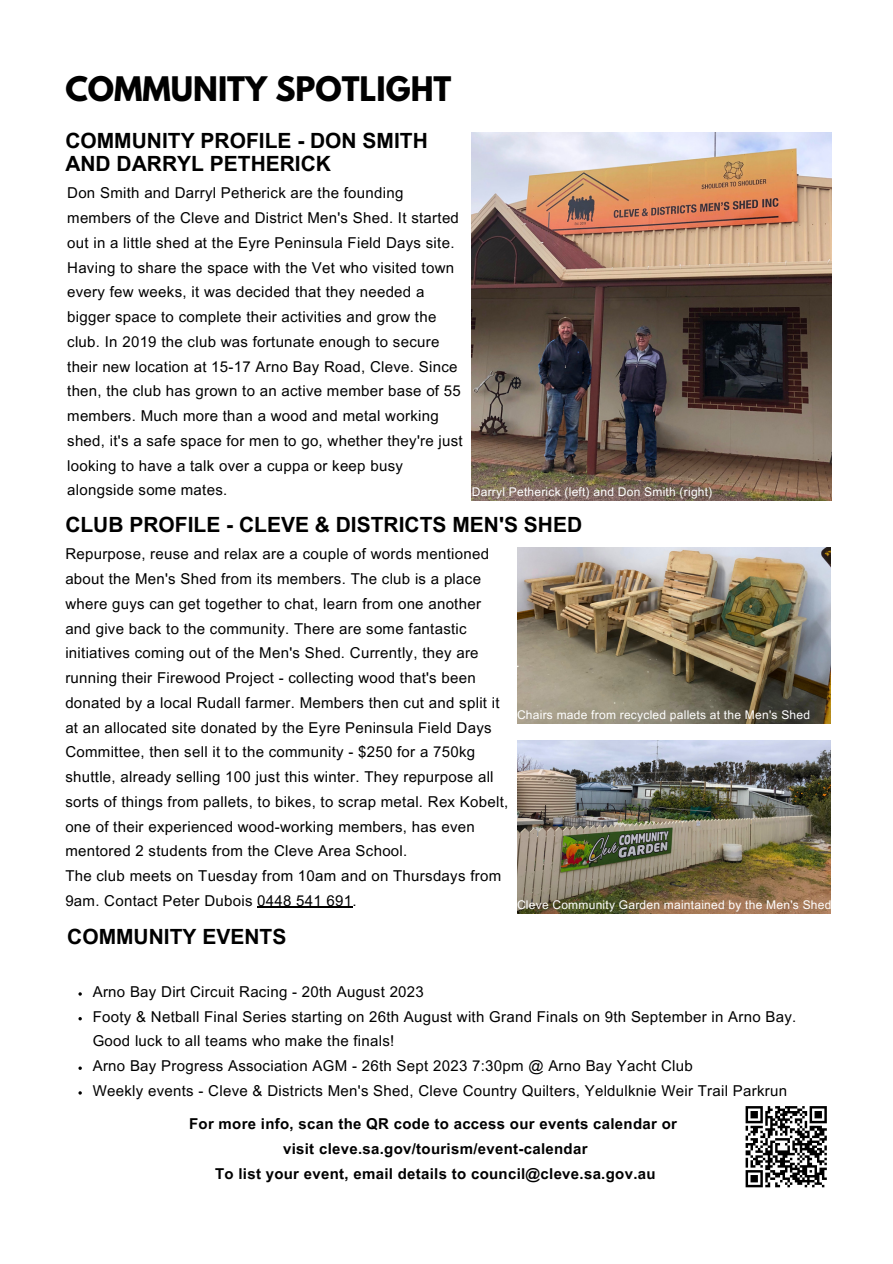
<style>
.page{position:relative;width:893px;height:1264px;background:#fff}
.page>*{position:absolute;margin:0;border:0;box-sizing:border-box;transform-origin:0 0}
.t1{font:700 30px "League Spartan";color:#000}
.t2{font:700 21px/22.5px "Arial MT Pro";color:#000}
.t3{font:15px/24.8px "Arial MT Pro";letter-spacing:.02em;color:#000}
.t4{font:700 15px "Arial MT Pro";letter-spacing:.02em;color:#000}
.t5{font:12px "Arial MT Pro";letter-spacing:.02em;color:#fff}
</style>
<div class="page">
<svg style="left:745px;top:1106px;width:82px;height:82px"></svg>
<img style="left:472px;top:132px;width:359px;height:368px">
<svg style="left:78px;top:1017px;width:4px;height:3px"></svg>
<img style="left:517px;top:547px;width:313px;height:176px">
<img style="left:517px;top:740px;width:313px;height:173px">
<hr style="left:257px;top:906px;width:95px;height:2px;background:#000">
<p class="t1" style="left:65px;top:74px;width:387px">COMMUNITY SPOTLIGHT</p>
<p class="t2" style="left:65px;top:132px;width:364px">COMMUNITY PROFILE - DON SMITH<br>AND DARRYL PETHERICK</p>
<p class="t3" style="left:67px;top:183px;width:397px">Don Smith and Darryl Petherick are the founding members of the Cleve and District Men's Shed. It started out in a little shed at the Eyre Peninsula Field Days site.<br>Having to share the space with the Vet who visited town every few weeks, it was decided that they needed a bigger space to complete their activities and grow the club. In 2019 the club was fortunate enough to secure their new location at 15-17 Arno Bay Road, Cleve. Since then, the club has grown to an active member base of 55 members. Much more than a wood and metal working shed, it's a safe space for men to go, whether they're just looking to have a talk over a cuppa or keep busy alongside some mates.</p>
<p class="t5" style="left:472px;top:487px;width:242px">Darryl Petherick (left) and Don Smith (right)</p>
<p class="t2" style="left:65px;top:515px;width:518px">CLUB PROFILE - CLEVE &amp; DISTRICTS MEN'S SHED</p>
<p class="t3" style="left:65px;top:543px;width:444px">Repurpose, reuse and relax are a couple of words mentioned about the Men's Shed from its members. The club is a place where guys can get together to chat, learn from one another and give back to the community. There are some fantastic initiatives coming out of the Men's Shed. Currently, they are running their Firewood Project - collecting wood that's been donated by a local Rudall farmer. Members then cut and split it at an allocated site donated by the Eyre Peninsula Field Days Committee, then sell it to the community - $250 for a 750kg shuttle, already selling 100 just this winter. They repurpose all sorts of things from pallets, to bikes, to scrap metal. Rex Kobelt, one of their experienced wood-working members, has even mentored 2 students from the Cleve Area School.</p>
<p class="t3" style="left:65px;top:865px;width:437px">The club meets on Tuesday from 10am and on Thursdays from<br>9am. Contact Peter Dubois 0448 541 691.</p>
<p class="t2" style="left:67px;top:928px;width:221px">COMMUNITY EVENTS</p>
<p class="t5" style="left:517px;top:710px;width:294px">Chairs made from recycled pallets at the Men's Shed</p>
<p class="t5" style="left:517px;top:900px;width:316px">Cleve Community Garden maintained by the Men's Shed</p>
<p class="t3" style="left:93px;top:981px;width:333px">Arno Bay Dirt Circuit Racing - 20th August 2023</p>
<p class="t3" style="left:93px;top:1005px;width:705px">Footy &amp; Netball Final Series starting on 26th August with Grand Finals on 9th September in Arno Bay.<br>Good luck to all teams who make the finals!</p>
<p class="t3" style="left:93px;top:1055px;width:601px">Arno Bay Progress Association AGM - 26th Sept 2023 7:30pm @ Arno Bay Yacht Club</p>
<p class="t3" style="left:93px;top:1079px;width:696px">Weekly events - Cleve &amp; Districts Men's Shed, Cleve Country Quilters, Yeldulknie Weir Trail Parkrun</p>
<p class="t4" style="left:189px;top:1118px;width:489px">For more info, scan the QR code to access our events calendar or</p>
<p class="t4" style="left:283px;top:1142px;width:306px">visit cleve.sa.gov/tourism/event-calendar</p>
<p class="t4" style="left:215px;top:1167px;width:442px">To list your event, email details to council@cleve.sa.gov.au</p>
</div>
